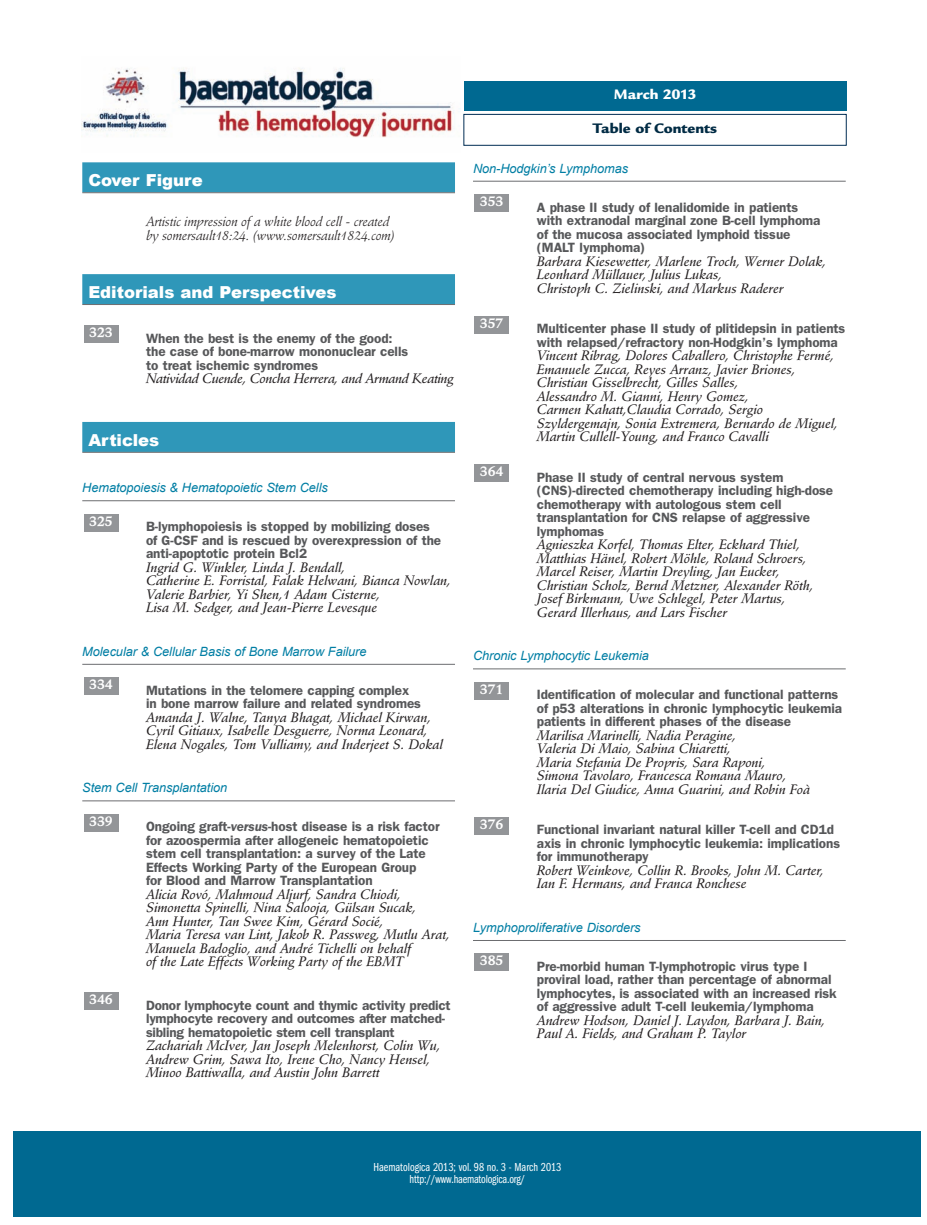
<style>
.page{position:relative;width:927px;height:1225px;background:#fff}
.page>*{position:absolute;margin:0;border:0;box-sizing:border-box;transform-origin:0 0}
.t1{font:900 16.5px "Arial";color:#fff}
.t2{font:900 15px "Legacy Sans";color:#002b44}
.t3{font:900 15px "Legacy Sans";color:#fff}
.t4{font:italic 13.5px/13.5px "Stempel Schneidler Med";letter-spacing:-.005em;color:#231f20}
.t5{font:600 13.5px/13.5px "Franklin Gothic";letter-spacing:-.005em;color:#57585a}
.t6{font:italic 13.5px/13.5px "Stempel Schneidler";letter-spacing:-.015em;color:#231f20}
.t7{font:italic 13.5px "Stempel Schneidler Med";letter-spacing:-.025em;color:#231f20}
.t8{font:700 13.5px "Stempel Schneidler";letter-spacing:-.005em;color:#fff}
.t9{font:italic 12.75px "Arial";letter-spacing:-.005em;color:#007ea4}
.t10{font:12px/12px "Franklin Gothic Book Cmpr";color:#fff;text-align:center}
.s1{font-style:italic}
</style>
<div class="page">
<div style="left:464px;top:81px;width:382px;height:30px;background:#006991"></div>
<div style="left:14px;top:1131px;width:907px;height:85px;background:#006991"></div>
<img style="left:81px;top:68px;width:374px;height:70px">
<div style="left:464px;top:114px;width:382px;height:31px;border:1px solid #002d53"></div>
<div style="left:82px;top:162px;width:373px;height:30px;background:#2f97b9"></div>
<hr style="left:82px;top:192px;width:373px;height:1px;background:#6c6d70">
<div style="left:82px;top:274px;width:373px;height:30px;background:#2f97b9"></div>
<hr style="left:82px;top:304px;width:373px;height:1px;background:#6c6d70">
<div style="left:82px;top:422px;width:373px;height:30px;background:#2f97b9"></div>
<hr style="left:82px;top:452px;width:373px;height:1px;background:#6c6d70">
<hr style="left:82px;top:500px;width:373px;height:1px;background:#6c6d70">
<hr style="left:82px;top:664px;width:373px;height:1px;background:#6c6d70">
<hr style="left:82px;top:800px;width:373px;height:1px;background:#6c6d70">
<hr style="left:473px;top:181px;width:373px;height:1px;background:#6c6d70">
<hr style="left:473px;top:668px;width:373px;height:1px;background:#6c6d70">
<hr style="left:473px;top:940px;width:373px;height:1px;background:#6c6d70">
<div style="left:84px;top:325px;width:34px;height:18px;background:#939598"></div>
<div style="left:84px;top:514px;width:34px;height:17px;background:#939598"></div>
<div style="left:84px;top:677px;width:34px;height:17px;background:#939598"></div>
<div style="left:84px;top:992px;width:34px;height:17px;background:#939598"></div>
<div style="left:84px;top:814px;width:34px;height:17px;background:#939598"></div>
<div style="left:474px;top:194px;width:35px;height:17px;background:#939598"></div>
<div style="left:474px;top:316px;width:35px;height:17px;background:#939598"></div>
<div style="left:474px;top:464px;width:35px;height:17px;background:#939598"></div>
<div style="left:474px;top:682px;width:35px;height:17px;background:#939598"></div>
<div style="left:474px;top:817px;width:35px;height:17px;background:#939598"></div>
<div style="left:474px;top:953px;width:35px;height:18px;background:#939598"></div>
<p class="t3" style="left:614px;top:89px;width:84px">March 2013</p>
<p class="t1" style="left:88px;top:168px;width:116px">Cover Figure</p>
<p class="t6" style="left:146px;top:216px;width:250px">Artistic impression of a white blood cell - created by somersault18:24. (www.somersault1824.com)</p>
<p class="t1" style="left:88px;top:280px;width:250px">Editorials and Perspectives</p>
<p class="t5" style="left:146px;top:332px;width:264px">When the best is the enemy of the good: the case of bone-marrow mononuclear cells to treat ischemic syndromes</p>
<p class="t7" style="left:146px;top:373px;width:309px">Natividad Cuende, Concha Herrera, and Armand Keating</p>
<p class="t8" style="left:89px;top:327px;width:25px">323</p>
<p class="t1" style="left:88px;top:427px;width:72px">Articles</p>
<p class="t9" style="left:82px;top:480px;width:247px">Hematopoiesis &amp; Hematopoietic Stem Cells</p>
<p class="t5" style="left:146px;top:521px;width:297px">B-lymphopoiesis is stopped by mobilizing doses of G-CSF and is rescued by overexpression of the anti-apoptotic protein Bcl2</p>
<p class="t4" style="left:146px;top:561px;width:306px">Ingrid G. Winkler, Linda J. Bendall,<br>Catherine E. Forristal, Falak Helwani, Bianca Nowlan, Valerie Barbier, Yi Shen,1 Adam Cisterne,<br>Lisa M. Sedger, and Jean-Pierre Levesque</p>
<p class="t9" style="left:82px;top:644px;width:286px">Molecular &amp; Cellular Basis of Bone Marrow Failure</p>
<p class="t5" style="left:146px;top:684px;width:276px">Mutations in the telomere capping complex in bone marrow failure and related syndromes</p>
<p class="t4" style="left:146px;top:711px;width:298px">Amanda J. Walne, Tanya Bhagat, Michael Kirwan,<br>Cyril Gitiaux, Isabelle Desguerre, Norma Leonard,<br>Elena Nogales, Tom Vulliamy, and Inderjeet S. Dokal</p>
<p class="t9" style="left:82px;top:780px;width:146px">Stem Cell Transplantation</p>
<p class="t5" style="left:146px;top:821px;width:295px">Ongoing graft-<span class="s1">versus</span>-host disease is a risk factor for azoospermia after allogeneic hematopoietic stem cell transplantation: a survey of the Late Effects Working Party of the European Group<br>for Blood and Marrow Transplantation</p>
<p class="t4" style="left:146px;top:888px;width:305px">Alicia Rovó, Mahmoud Aljurf, Sandra Chiodi, Simonetta Spinelli, Nina Salooja, Gülsan Sucak,<br>Ann Hunter, Tan Swee Kim, Gérard Socié,<br>Maria Teresa van Lint, Jakob R. Passweg, Mutlu Arat, Manuela Badoglio, and André Tichelli on behalf<br>of the Late Effects Working Party of the EBMT</p>
<p class="t5" style="left:146px;top:999px;width:306px">Donor lymphocyte count and thymic activity predict lymphocyte recovery and outcomes after matched&shy;sibling hematopoietic stem cell transplant</p>
<p class="t4" style="left:146px;top:1040px;width:296px">Zachariah McIver, Jan Joseph Melenhorst, Colin Wu,<br>Andrew Grim, Sawa Ito, Irene Cho, Nancy Hensel,<br>Minoo Battiwalla, and Austin John Barrett</p>
<p class="t8" style="left:89px;top:515px;width:25px">325</p>
<p class="t8" style="left:89px;top:679px;width:25px">334</p>
<p class="t8" style="left:89px;top:815px;width:25px">339</p>
<p class="t8" style="left:89px;top:994px;width:25px">346</p>
<p class="t2" style="left:593px;top:123px;width:126px">Table of Contents</p>
<p class="t9" style="left:473px;top:161px;width:157px">Non-Hodgkin’s Lymphomas</p>
<p class="t5" style="left:537px;top:201px;width:285px">A phase II study of lenalidomide in patients with extranodal marginal zone B-cell lymphoma of the mucosa associated lymphoid tissue (MALT lymphoma)</p>
<p class="t4" style="left:537px;top:255px;width:291px">Barbara Kiesewetter, Marlene Troch, Werner Dolak,<br>Leonhard Müllauer, Julius Lukas,<br>Christoph C. Zielinski, and Markus Raderer</p>
<p class="t5" style="left:537px;top:323px;width:310px">Multicenter phase II study of plitidepsin in patients with relapsed/refractory non-Hodgkin’s lymphoma</p>
<p class="t4" style="left:537px;top:350px;width:303px">Vincent Ribrag, Dolores Caballero, Christophe Fermé, Emanuele Zucca, Reyes Arranz, Javier Briones, Christian Gisselbrecht, Gilles Salles,<br>Alessandro M. Gianni, Henry Gomez,<br>Carmen Kahatt,Claudia Corrado, Sergio Szyldergemajn, Sonia Extremera, Bernardo de Miguel, Martin Cullell-Young, and Franco Cavalli</p>
<p class="t5" style="left:537px;top:471px;width:298px">Phase II study of central nervous system (CNS)-directed chemotherapy including high-dose chemotherapy with autologous stem cell transplantation for CNS relapse of aggressive lymphomas</p>
<p class="t4" style="left:537px;top:539px;width:278px">Agnieszka Korfel, Thomas Elter, Eckhard Thiel, Matthias Hänel, Robert Möhle, Roland Schroers, Marcel Reiser, Martin Dreyling, Jan Eucker, Christian Scholz, Bernd Metzner, Alexander Röth, Josef Birkmann, Uwe Schlegel, Peter Martus, Gerard Illerhaus, and Lars Fischer</p>
<p class="t9" style="left:473px;top:648px;width:177px">Chronic Lymphocytic Leukemia</p>
<p class="t5" style="left:537px;top:689px;width:307px">Identification of molecular and functional patterns of p53 alterations in chronic lymphocytic leukemia patients in different phases of the disease</p>
<p class="t4" style="left:537px;top:729px;width:275px">Marilisa Marinelli, Nadia Peragine,<br>Valeria Di Maio, Sabina Chiaretti,<br>Maria Stefania De Propris, Sara Raponi, Simona Tavolaro, Francesca Romana Mauro, Ilaria Del Giudice, Anna Guarini, and Robin Foà</p>
<p class="t5" style="left:537px;top:824px;width:305px">Functional invariant natural killer T-cell and CD1d axis in chronic lymphocytic leukemia: implications for immunotherapy</p>
<p class="t4" style="left:537px;top:864px;width:289px">Robert Weinkove, Collin R. Brooks, John M. Carter,<br>Ian F. Hermans, and Franca Ronchese</p>
<p class="t9" style="left:473px;top:920px;width:169px">Lymphoproliferative Disorders</p>
<p class="t5" style="left:537px;top:960px;width:301px">Pre-morbid human T-lymphotropic virus type I proviral load, rather than percentage of abnormal lymphocytes, is associated with an increased risk of aggressive adult T-cell leukemia/lymphoma</p>
<p class="t4" style="left:537px;top:1014px;width:290px">Andrew Hodson, Daniel J. Laydon, Barbara J. Bain,<br>Paul A. Fields, and Graham P. Taylor</p>
<p class="t8" style="left:480px;top:196px;width:25px">353</p>
<p class="t8" style="left:480px;top:317px;width:25px">357</p>
<p class="t8" style="left:480px;top:466px;width:25px">364</p>
<p class="t8" style="left:480px;top:683px;width:25px">371</p>
<p class="t8" style="left:480px;top:818px;width:25px">376</p>
<p class="t8" style="left:480px;top:955px;width:25px">385</p>
<p class="t10" style="left:373px;top:1162px;width:189px">Haematologica 2013; vol. 98 no. 3 - March 2013 http://www.haematologica.org/</p>
</div>
